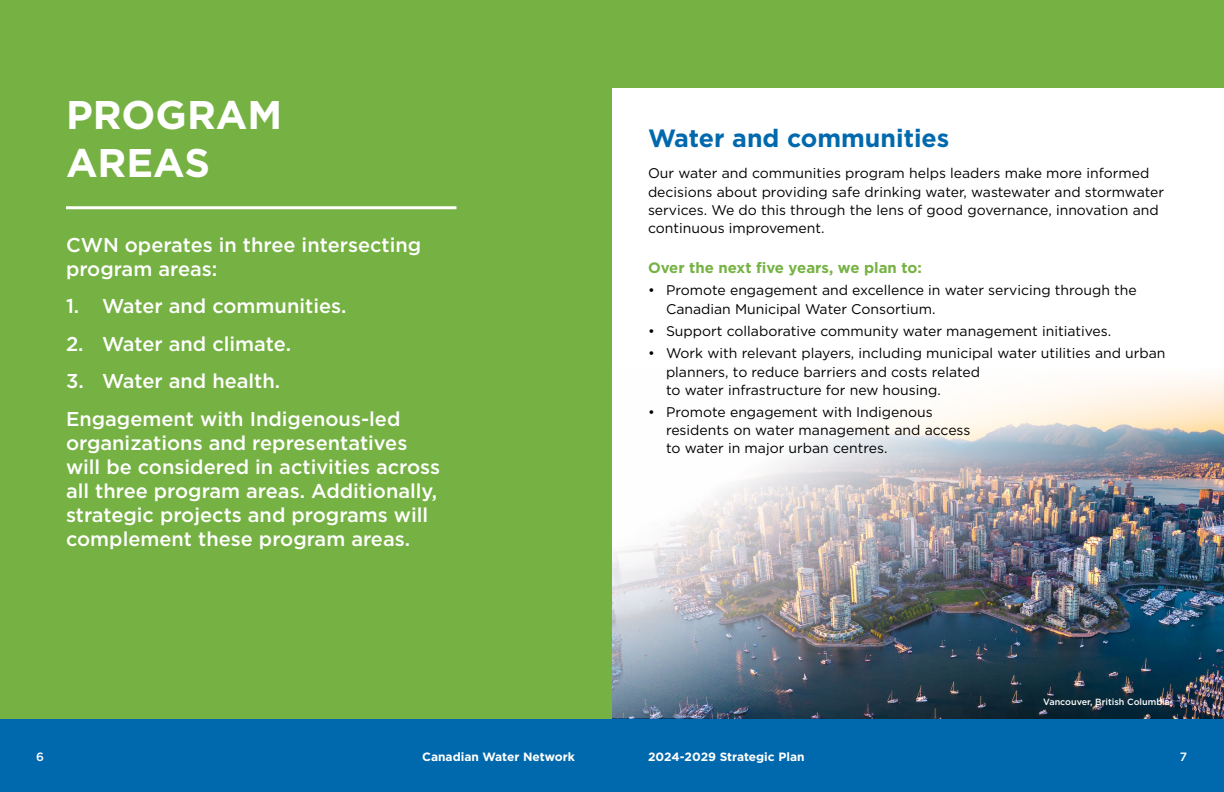
<style>
.page{position:relative;width:1224px;height:792px;background:#fff}
.page>*{position:absolute;margin:0;border:0;box-sizing:border-box;transform-origin:0 0}
.t1{font:700 40px/48px "Gotham";color:#fff}
.t2{font:700 25px "Gotham";color:#0069ad}
.t3{font:500 20px/24px "Gotham";color:#fff}
.t4{font:700 15px "Gotham";color:#76b243}
.t5{font:14px/18px "Gotham";color:#000}
.t6{font:700 12px "Gotham";color:#fff}
.t7{font:500 12px "Gotham";color:#fff}
.t8{font:500 9px "Gotham";color:#fff}
</style>
<div class="page">
<div style="left:0;top:718px;width:612px;height:74px;background:#0069ad"></div>
<div style="left:612px;top:718px;width:612px;height:74px;background:#0069ad"></div>
<img style="left:612px;top:473px;width:612px;height:246px">
<svg style="left:769px;top:378px;width:455px;height:95px"></svg>
<div style="left:0;top:0;width:612px;height:718px;background:#76b243"></div>
<div style="left:612px;top:0;width:612px;height:88px;background:#76b243"></div>
<hr style="left:66px;top:206px;width:390px;height:3px;background:#fff">
<h1 class="t1" style="left:66px;top:91px;width:218px">PROGRAM<br>AREAS</h1>
<h3 class="t3" style="left:66px;top:233px;width:357px">CWN operates in three intersecting program areas:</h3>
<h3 class="t3" style="left:66px;top:294px;width:282px">1. Water and communities.</h3>
<h3 class="t3" style="left:66px;top:332px;width:227px">2. Water and climate.</h3>
<h3 class="t3" style="left:66px;top:362px;width:336px;line-height:37.5px">3. Water and health.<br>Engagement with Indigenous-led</h3>
<h3 class="t3" style="left:66px;top:431px;width:376px">organizations and representatives will be considered in activities across all three program areas. Additionally, strategic projects and programs will complement these program areas.</h3>
<h2 class="t2" style="left:648px;top:122px;width:303px">Water and communities</h2>
<p class="t5" style="left:648px;top:164px;width:518px">Our water and communities program helps leaders make more informed decisions about providing safe drinking water, wastewater and stormwater services. We do this through the lens of good governance, innovation and continuous improvement.</p>
<p class="t4" style="left:648px;top:258px;width:275px">Over the next five years, we plan to:</p>
<p class="t5" style="left:666px;top:281px;width:472px;text-indent:-18px">• Promote engagement and excellence in water servicing through the<br>Canadian Municipal Water Consortium.</p>
<p class="t5" style="left:648px;top:322px;width:465px">• Support collaborative community water management initiatives.</p>
<p class="t5" style="left:666px;top:344px;width:501px;text-indent:-18px">• Work with relevant players, including municipal water utilities and urban planners, to reduce barriers and costs related<br>to water infrastructure for new housing.</p>
<p class="t5" style="left:666px;top:403px;width:306px;text-indent:-18px">• Promote engagement with Indigenous residents on water management and access to water in major urban centres.</p>
<p class="t8" style="left:1043px;top:696px;width:128px">Vancouver, British Columbia</p>
<p class="t7" style="left:36px;top:749px;width:9px">6</p>
<p class="t6" style="left:422px;top:749px;width:154px">Canadian Water Network</p>
<p class="t6" style="left:648px;top:749px;width:158px">2024-2029 Strategic Plan</p>
<p class="t7" style="left:1180px;top:749px;width:9px">7</p>
</div>
